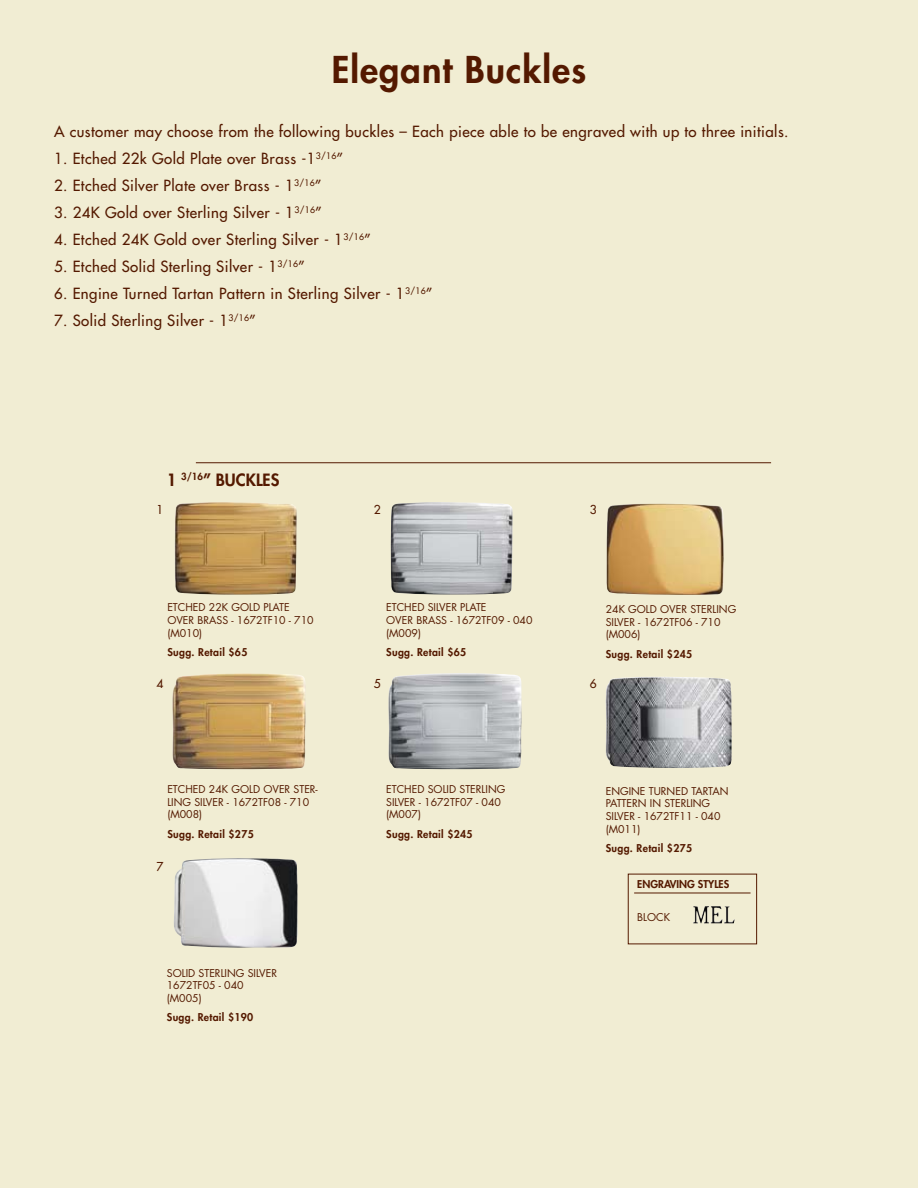
<style>
.page{position:relative;width:918px;height:1188px;background:#f1edd3}
.page>*{position:absolute;margin:0;border:0;box-sizing:border-box;transform-origin:0 0}
.t1{font:800 36px "Futura";letter-spacing:.03em;color:#541900}
.t2{font:800 16.5px "Futura";color:#541900}
.t3{font:15px "Futura";letter-spacing:.03em;color:#541900}
.t4{font:12px "Futura";color:#541900}
.t5{font:10.5px/12.6px "Futura";color:#541900}
.t6{font:800 10.5px "Futura";letter-spacing:.03em;color:#541900}
.t7{font:800 10.5px "Futura";color:#541900}
</style>
<div class="page">
<img style="left:174px;top:858px;width:124px;height:90px">
<img style="left:606px;top:504px;width:118px;height:91px">
<img style="left:390px;top:502px;width:123px;height:93px">
<img style="left:174px;top:502px;width:123px;height:93px">
<img style="left:605px;top:677px;width:127px;height:91px">
<img style="left:388px;top:673px;width:134px;height:96px">
<img style="left:172px;top:673px;width:134px;height:96px">
<img style="left:693px;top:906px;width:42px;height:17px">
<div style="left:628px;top:874px;width:129px;height:70px;border:1px solid #541900"></div>
<hr style="left:634px;top:893px;width:117px;height:1px;background:#541900">
<hr style="left:196px;top:462px;width:575px;height:1px;background:#541900">
<h1 class="t1" style="left:332px;top:45px;width:256px">Elegant Buckles</h1>
<p class="t3" style="left:54px;top:121px;width:736px">A customer may choose from the following buckles – Each piece able to be engraved with up to three initials.</p>
<p class="t3" style="left:54px;top:148px;width:291px">1. Etched 22k Gold Plate over Brass -1<sup>3/16</sup>”</p>
<p class="t3" style="left:54px;top:175px;width:269px">2. Etched Silver Plate over Brass - 1<sup>3/16</sup>”</p>
<p class="t3" style="left:54px;top:202px;width:269px">3. 24K Gold over Sterling Silver - 1<sup>3/16</sup>”</p>
<p class="t3" style="left:54px;top:229px;width:319px">4. Etched 24K Gold over Sterling Silver - 1<sup>3/16</sup>”</p>
<p class="t3" style="left:54px;top:256px;width:253px">5. Etched Solid Sterling Silver - 1<sup>3/16</sup>”</p>
<p class="t3" style="left:54px;top:283px;width:380px">6. Engine Turned Tartan Pattern in Sterling Silver - 1<sup>3/16</sup>”</p>
<p class="t3" style="left:54px;top:310px;width:204px">7. Solid Sterling Silver - 1<sup>3/16</sup>”</p>
<p class="t2" style="left:167px;top:468px;width:114px">1 <sup>3/16</sup>” BUCKLES</p>
<p class="t4" style="left:156px;top:502px;width:8px">1</p>
<p class="t4" style="left:374px;top:502px;width:8px">2</p>
<p class="t4" style="left:590px;top:502px;width:8px">3</p>
<p class="t5" style="left:167px;top:601px;width:148px">ETCHED 22K GOLD PLATE<br>OVER BRASS - 1672TF10 - 710 (M010)</p>
<p class="t6" style="left:167px;top:645px;width:82px">Sugg. Retail $65</p>
<p class="t5" style="left:386px;top:601px;width:148px">ETCHED SILVER PLATE<br>OVER BRASS - 1672TF09 - 040 (M009)</p>
<p class="t6" style="left:386px;top:645px;width:82px">Sugg. Retail $65</p>
<p class="t4" style="left:156px;top:676px;width:8px">4</p>
<p class="t4" style="left:374px;top:676px;width:8px">5</p>
<p class="t4" style="left:590px;top:676px;width:8px">6</p>
<p class="t5" style="left:606px;top:603px;width:132px">24K GOLD OVER STERLING<br>SILVER - 1672TF06 - 710 (M006)</p>
<p class="t6" style="left:606px;top:647px;width:88px">Sugg. Retail $245</p>
<p class="t5" style="left:167px;top:783px;width:152px">ETCHED 24K GOLD OVER STER-<br>LING SILVER - 1672TF08 - 710 (M008)</p>
<p class="t6" style="left:167px;top:827px;width:88px">Sugg. Retail $275</p>
<p class="t4" style="left:156px;top:859px;width:8px">7</p>
<p class="t5" style="left:167px;top:966px;width:112px">SOLID STERLING SILVER<br>1672TF05 - 040 (M005)</p>
<p class="t6" style="left:167px;top:1011px;width:88px">Sugg. Retail $190</p>
<p class="t5" style="left:386px;top:783px;width:121px">ETCHED SOLID STERLING<br>SILVER - 1672TF07 - 040 (M007)</p>
<p class="t6" style="left:386px;top:827px;width:88px">Sugg. Retail $245</p>
<p class="t5" style="left:606px;top:784px;width:124px">ENGINE TURNED TARTAN<br>PATTERN IN STERLING<br>SILVER - 1672TF11 - 040 (M011)</p>
<p class="t6" style="left:606px;top:841px;width:88px">Sugg. Retail $275</p>
<p class="t7" style="left:637px;top:877px;width:93px">ENGRAVING STYLES</p>
<p class="t5" style="left:637px;top:911px;width:34px">BLOCK</p>
</div>
